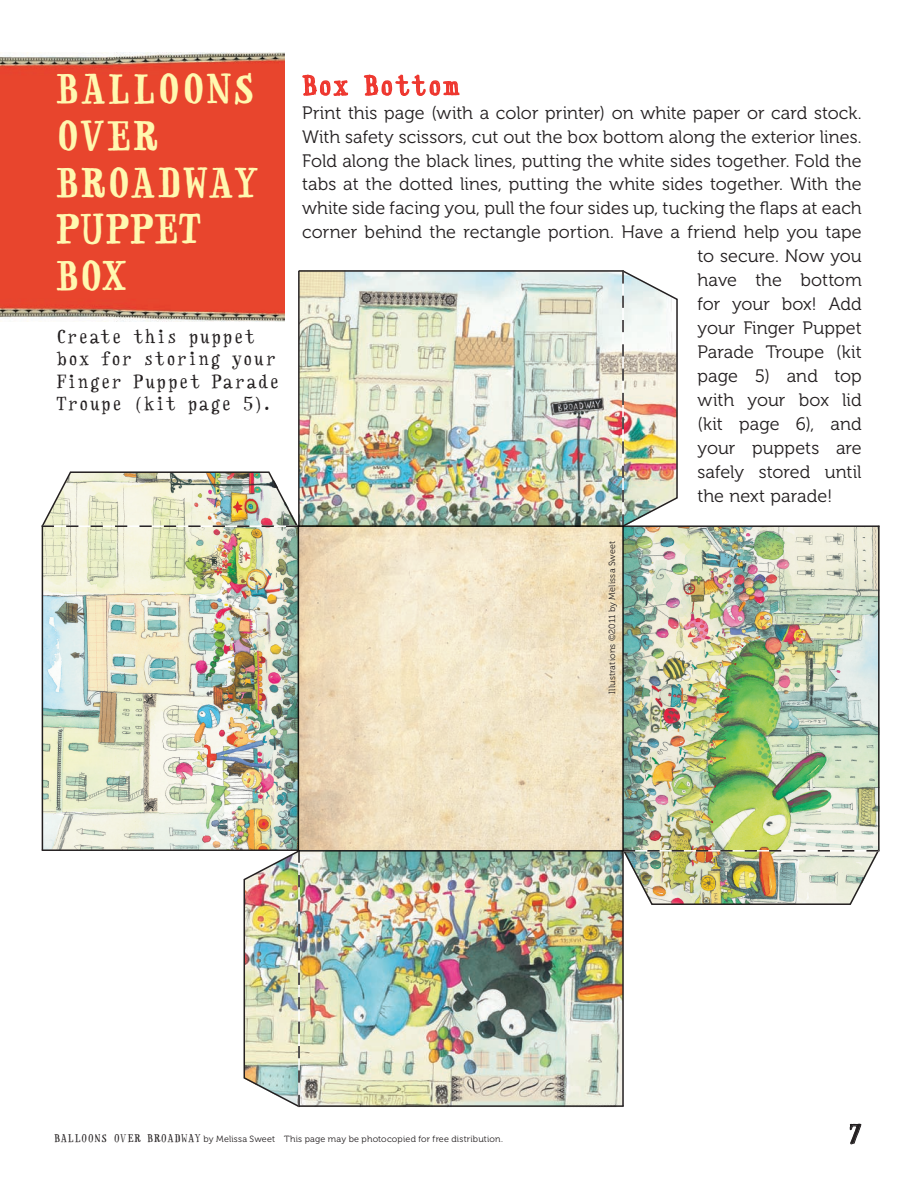
<style>
.page{position:relative;width:918px;height:1188px;background:#fff}
.page>*{position:absolute;margin:0;border:0;box-sizing:border-box;transform-origin:0 0}
.Head{font:700 39px "Handwriter";letter-spacing:.045em;color:#fff8b0}
.instruction_para{font:25.5px "Handwriter";letter-spacing:.02em;color:#ee372f}
.t1{font:700 24px "Handwriter";color:#231f20}
.instruction_para-2{font:18px "Museo 300";color:#231f20}
.instruction_para-3{font:18px/22.5px "Handwriter";letter-spacing:.02em;color:#231f20}
.instruction_para-4{font:9px "Museo 300";letter-spacing:.02em;color:#231f20}
.s1{font-family:"Handwriter";font-size:10.5px}
</style>
<div class="page">
<svg style="left:849px;top:1124px;width:13px;height:20px"></svg>
<svg style="left:303px;top:74px;width:46px;height:22px"></svg>
<svg style="left:364px;top:74px;width:96px;height:22px"></svg>
<img style="left:624px;top:527px;width:254px;height:321px">
<img style="left:301px;top:852px;width:321px;height:253px">
<img style="left:43px;top:529px;width:255px;height:320px">
<img style="left:300px;top:272px;width:321px;height:253px">
<img style="left:301px;top:528px;width:320px;height:321px">
<hr style="left:622px;top:851px;width:2px;height:255px;background:#231f20">
<img style="left:621px;top:270px;width:58px;height:258px">
<hr style="left:42px;top:849px;width:256px;height:2px;background:#231f20">
<img style="left:41px;top:471px;width:257px;height:58px">
<hr style="left:878px;top:526px;width:2px;height:325px;background:#231f20">
<img style="left:242px;top:849px;width:59px;height:259px">
<hr style="left:298px;top:271px;width:2px;height:255px;background:#231f20">
<img style="left:621px;top:848px;width:259px;height:58px">
<hr style="left:623px;top:525px;width:257px;height:2px;background:#231f20">
<div style="left:298px;top:525px;width:326px;height:327px;border:2px solid #231f20"></div>
<hr style="left:42px;top:525px;width:1px;height:325px;background:#231f20">
<hr style="left:299px;top:1105px;width:325px;height:2px;background:#231f20">
<hr style="left:299px;top:270px;width:325px;height:2px;background:#231f20">
<img style="left:0;top:188px;width:285px;height:134px">
<img style="left:0;top:53px;width:285px;height:135px">
<p class="Head" style="left:56px;top:66px;width:201px">BALLOONS</p>
<p class="Head" style="left:56px;top:113px;width:103px">OVER</p>
<p class="Head" style="left:56px;top:160px;width:203px">BROADWAY</p>
<p class="Head" style="left:56px;top:207px;width:147px">PUPPET</p>
<p class="Head" style="left:56px;top:253px;width:71px">BOX</p>
<p class="instruction_para-3" style="left:56px;top:325px;width:225px">Create this puppet box for storing your<br>Finger Puppet Parade<br>Troupe (kit page 5).</p>
<p class="instruction_para" style="left:302px;top:71px;width:158px">Box Bottom</p>
<p class="instruction_para-2" style="left:302px;top:103px;width:561px">Print this page (with a color printer) on white paper or card stock.</p>
<p class="instruction_para-2" style="left:302px;top:127px;width:561px">With safety scissors, cut out the box bottom along the exterior lines.</p>
<p class="instruction_para-2" style="left:302px;top:151px;width:561px">Fold along the black lines, putting the white sides together. Fold the</p>
<p class="instruction_para-2" style="left:302px;top:175px;width:561px">tabs at the dotted lines, putting the white sides together. With the</p>
<p class="instruction_para-2" style="left:302px;top:199px;width:561px">white side facing you, pull the four sides up, tucking the flaps at each</p>
<p class="instruction_para-2" style="left:302px;top:223px;width:561px">corner behind the rectangle portion. Have a friend help you tape</p>
<p class="instruction_para-2" style="left:698px;top:247px;width:166px">to secure. Now you</p>
<p class="instruction_para-2" style="left:698px;top:271px;width:166px">have the bottom</p>
<p class="instruction_para-2" style="left:698px;top:295px;width:166px">for your box! Add</p>
<p class="instruction_para-2" style="left:698px;top:319px;width:166px">your Finger Puppet</p>
<p class="instruction_para-2" style="left:698px;top:343px;width:166px">Parade Troupe (kit</p>
<p class="instruction_para-2" style="left:698px;top:367px;width:166px">page 5) and top</p>
<p class="instruction_para-2" style="left:698px;top:391px;width:166px">with your box lid</p>
<p class="instruction_para-2" style="left:698px;top:415px;width:166px">(kit page 6), and</p>
<p class="instruction_para-2" style="left:698px;top:439px;width:166px">your puppets are</p>
<p class="instruction_para-2" style="left:698px;top:463px;width:166px">safely stored until</p>
<p class="instruction_para-2" style="left:698px;top:487px;width:136px">the next parade!</p>
<p class="instruction_para-4" style="left:607px;top:694px;width:155px;rotate:-90deg">Illustrations ©2011 by Melissa Sweet</p>
<p class="instruction_para-4" style="left:54px;top:1134px;width:451px"><span class="s1">BALLOONS OVER BROADWAY</span> by Melissa Sweet This page may be photocopied for free distribution.</p>
<h3 class="t1" style="left:848px;top:1120px;width:16px">7</h3>
</div>
